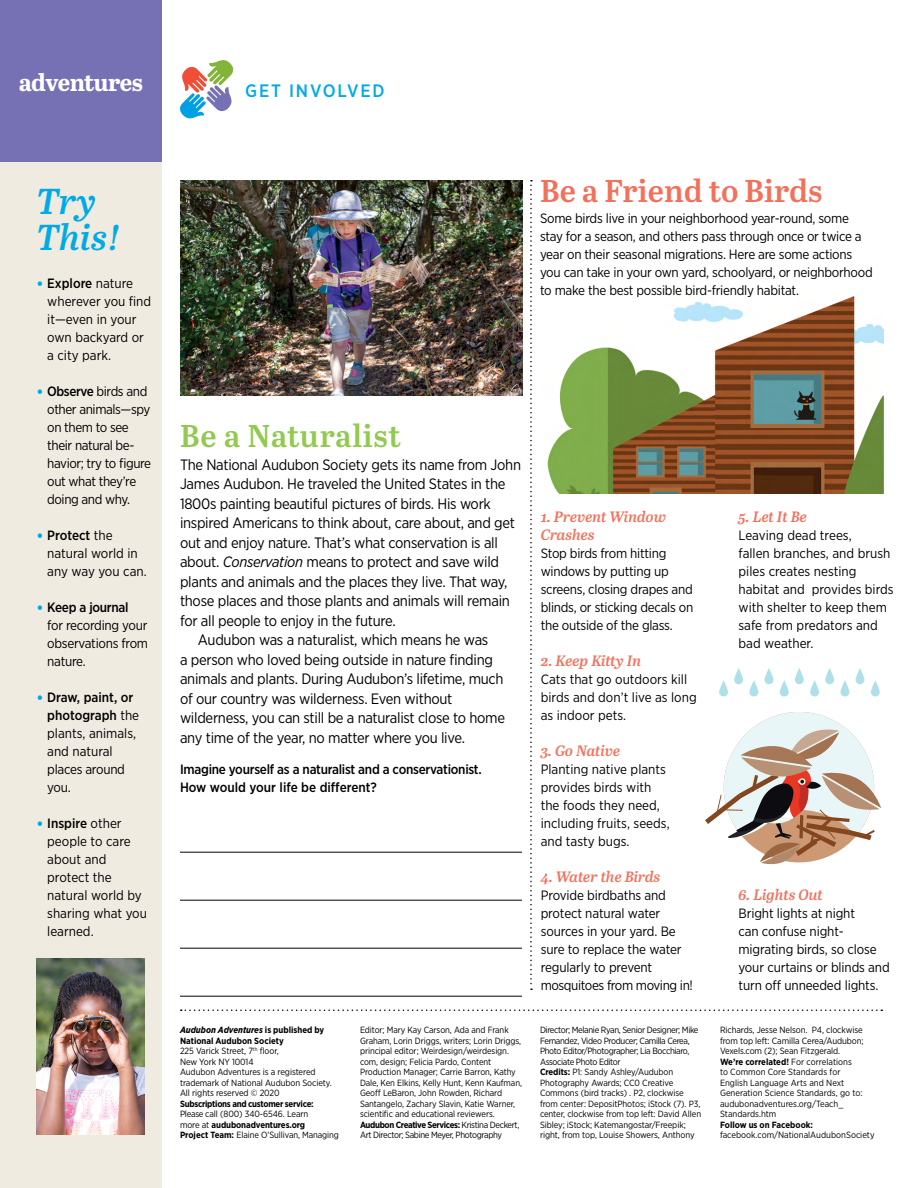
<style>
.page{position:relative;width:918px;height:1188px;background:#fff}
.page>*{position:absolute;margin:0;border:0;box-sizing:border-box;transform-origin:0 0}
.t1{font:italic 600 36px/36px "Abril Text";color:#00aae7}
.t2{font:600 31.5px "Abril Text";color:#f3705a}
.t3{font:600 31.5px "Abril Text";letter-spacing:.02em;color:#93c950}
.t4{font:700 24px "Abril Text";letter-spacing:-.025em;color:#fff}
.t5{font:500 18px "Gotham Narrow";letter-spacing:.1em;color:#00aae7}
.t6{font:15px "Gotham Narrow";letter-spacing:-.02em;color:#000}
.t7{font:italic 600 15px/18px "Abril Text";letter-spacing:-.005em;color:#f3705a}
.t8{font:13.5px/18px "Gotham Narrow";letter-spacing:-.02em;color:#000}
.t9{font:13.5px/18px "Gotham Narrow";color:#000}
.t10{font:500 13.5px/18px "Gotham Narrow";letter-spacing:-.02em;color:#000}
.t11{font:9px/10.5px "Gotham Narrow";letter-spacing:-.01em;color:#000}
.t12{font:700 9px "Gotham Narrow";letter-spacing:-.03em;color:#000}
.t13{font:700 9px "Gotham Narrow";color:#000}
.s1{font-size:18px;color:#00aae7}
.s2{font-weight:500}
.s3{font-style:italic}
.s4{font-weight:700;font-style:italic}
.s5{font-weight:700}
</style>
<div class="page">
<img style="left:547px;top:296px;width:337px;height:198px">
<div style="left:0;top:163px;width:162px;height:1025px;background:#f0ebe0"></div>
<hr style="left:180px;top:852px;width:342px;height:1px;background:#000">
<hr style="left:180px;top:900px;width:342px;height:1px;background:#000">
<hr style="left:180px;top:948px;width:342px;height:1px;background:#000">
<hr style="left:180px;top:996px;width:342px;height:1px;background:#000">
<img style="left:180px;top:180px;width:342px;height:216px">
<svg style="left:530px;top:180px;width:2px;height:810px"></svg>
<svg style="left:180px;top:60px;width:53px;height:58px"></svg>
<svg style="left:181px;top:1010px;width:701px;height:1px"></svg>
<svg style="left:734px;top:668px;width:9px;height:16px"></svg>
<svg style="left:795px;top:668px;width:9px;height:16px"></svg>
<svg style="left:856px;top:668px;width:8px;height:16px"></svg>
<svg style="left:749px;top:680px;width:9px;height:16px"></svg>
<svg style="left:810px;top:680px;width:9px;height:16px"></svg>
<svg style="left:871px;top:680px;width:9px;height:16px"></svg>
<svg style="left:719px;top:680px;width:9px;height:16px"></svg>
<svg style="left:780px;top:680px;width:9px;height:16px"></svg>
<svg style="left:841px;top:680px;width:8px;height:16px"></svg>
<svg style="left:765px;top:668px;width:8px;height:16px"></svg>
<svg style="left:825px;top:668px;width:9px;height:16px"></svg>
<svg style="left:705px;top:712px;width:176px;height:153px"></svg>
<div style="left:0;top:0;width:162px;height:162px;background:#7670b4"></div>
<img style="left:36px;top:959px;width:109px;height:175px">
<h3 class="t4" style="left:19px;top:64px;width:126px">adventures</h3>
<h3 class="t5" style="left:245px;top:79px;width:141px">GET INVOLVED</h3>
<h1 class="t1" style="left:36px;top:181px;width:87px">Try<br>This!</h1>
<h3 class="t9" style="left:47px;top:274px;width:105px;text-indent:-11px"><span class="s1">•</span> <span class="s2">Explore</span> nature wherever you find it—even in your own backyard or a city park.</h3>
<h3 class="t8" style="left:47px;top:382px;width:105px;text-indent:-11px"><span class="s1">•</span> <span class="s2">Observe</span> birds and other animals—spy on them to see their natural be&shy;havior; try to figure out what they’re doing and why.</h3>
<h3 class="t9" style="left:47px;top:526px;width:101px;text-indent:-11px"><span class="s1">•</span> <span class="s2">Protect</span> the natural world in any way you can.</h3>
<h3 class="t8" style="left:47px;top:598px;width:102px;text-indent:-11px"><span class="s1">•</span> <span class="s2">Keep a journal<br></span>for recording your observations from nature.</h3>
<h3 class="t9" style="left:47px;top:688px;width:93px;text-indent:-11px"><span class="s1">•</span> <span class="s2">Draw, paint, or photograph</span> the plants, animals, and natural places around you.</h3>
<h3 class="t9" style="left:47px;top:814px;width:101px;text-indent:-11px"><span class="s1">•</span> <span class="s2">Inspire</span> other people to care about and protect the natural world by sharing what you learned.</h3>
<h2 class="t2" style="left:540px;top:167px;width:284px">Be a Friend to Birds</h2>
<p class="t8" style="left:540px;top:209px;width:334px">Some birds live in your neighborhood year-round, some stay for a season, and others pass through once or twice a year on their seasonal migrations. Here are some actions you can take in your own yard, schoolyard, or neighborhood to make the best possible bird-friendly habitat.</p>
<h2 class="t3" style="left:180px;top:413px;width:223px">Be a Naturalist</h2>
<h3 class="t6" style="left:180px;top:455px;width:343px">The National Audubon Society gets its name from John</h3>
<h3 class="t6" style="left:180px;top:474px;width:327px">James Audubon. He traveled the United States in the</h3>
<h3 class="t6" style="left:180px;top:494px;width:313px">1800s painting beautiful pictures of birds. His work</h3>
<h3 class="t6" style="left:180px;top:513px;width:337px">inspired Americans to think about, care about, and get</h3>
<h3 class="t6" style="left:180px;top:533px;width:319px">out and enjoy nature. That’s what conservation is all</h3>
<h3 class="t6" style="left:180px;top:552px;width:321px">about. <span class="s3">Conservation</span> means to protect and save wild</h3>
<h3 class="t6" style="left:180px;top:572px;width:329px">plants and animals and the places they live. That way,</h3>
<h3 class="t6" style="left:180px;top:591px;width:331px">those places and those plants and animals will remain</h3>
<h3 class="t6" style="left:180px;top:611px;width:217px">for all people to enjoy in the future.</h3>
<h3 class="t6" style="left:198px;top:630px;width:292px">Audubon was a naturalist, which means he was</h3>
<h3 class="t6" style="left:180px;top:650px;width:315px">a person who loved being outside in nature finding</h3>
<h3 class="t6" style="left:180px;top:669px;width:325px">animals and plants. During Audubon’s lifetime, much</h3>
<h3 class="t6" style="left:180px;top:689px;width:274px">of our country was wilderness. Even without</h3>
<h3 class="t6" style="left:180px;top:708px;width:327px">wilderness, you can still be a naturalist close to home</h3>
<h3 class="t6" style="left:180px;top:728px;width:287px">any time of the year, no matter where you live.</h3>
<h3 class="t10" style="left:180px;top:760px;width:303px">Imagine yourself as a naturalist and a conservationist.<br>How would your life be different?</h3>
<h3 class="t7" style="left:541px;top:507px;width:127px">1. Prevent Window<br>Crashes</h3>
<h3 class="t8" style="left:541px;top:544px;width:154px">Stop birds from hitting windows by putting up screens, closing drapes and blinds, or sticking decals on the outside of the glass.</h3>
<h3 class="t7" style="left:541px;top:651px;width:102px">2. Keep Kitty In</h3>
<h3 class="t9" style="left:541px;top:670px;width:158px">Cats that go outdoors kill birds and don’t live as long as indoor pets.</h3>
<h3 class="t7" style="left:541px;top:741px;width:81px">3. Go Native</h3>
<h3 class="t9" style="left:541px;top:760px;width:130px">Planting native plants provides birds with the foods they need, including fruits, seeds, and tasty bugs.</h3>
<h3 class="t7" style="left:541px;top:867px;width:121px">4. Water the Birds</h3>
<h3 class="t8" style="left:541px;top:886px;width:154px">Provide birdbaths and protect natural water sources in your yard. Be sure to replace the water regularly to prevent mosquitoes from moving in!</h3>
<h3 class="t7" style="left:739px;top:507px;width:70px">5. Let It Be</h3>
<h3 class="t9" style="left:739px;top:526px;width:157px">Leaving dead trees,<br>fallen branches, and brush piles creates nesting habitat and provides birds with shelter to keep them safe from predators and bad weather.</h3>
<h3 class="t7" style="left:739px;top:885px;width:86px">6. Lights Out</h3>
<h3 class="t8" style="left:739px;top:904px;width:153px">Bright lights at night<br>can confuse night&shy;migrating birds, so close your curtains or blinds and turn off unneeded lights.</h3>
<p class="t11" style="left:180px;top:1025px;width:153px"><span class="s4">Audubon Adventures</span> <span class="s5">is published by<br>National Audubon Society<br></span>225 Varick Street, 7<sup>th</sup> floor,<br>New York NY 10014<br>Audubon Adventures is a registered trademark of National Audubon Society.<br>All rights reserved © 2020</p>
<p class="t12" style="left:180px;top:1098px;width:135px">Subscriptions and customer service:</p>
<p class="t11" style="left:180px;top:1109px;width:161px">Please call (800) 340-6546. Learn<br>more at <span class="s5">audubonadventures.org<br>Project Team:</span> Elaine O’Sullivan, Managing</p>
<p class="t11" style="left:360px;top:1025px;width:164px">Editor; Mary Kay Carson, Ada and Frank Graham, Lorin Driggs, writers; Lorin Driggs, principal editor; Weirdesign/weirdesign. com, design; Felicia Pardo, Content Production Manager; Carrie Barron, Kathy Dale, Ken Elkins, Kelly Hunt, Kenn Kaufman, Geoff LeBaron, John Rowden, Richard Santangelo, Zachary Slavin, Katie Warner, scientific and educational reviewers.<br><span class="s5">Audubon Creative Services:</span> Kristina Deckert, Art Director; Sabine Meyer, Photography</p>
<p class="t11" style="left:540px;top:1025px;width:163px">Director; Melanie Ryan, Senior Designer; Mike Fernandez, Video Producer; Camilla Cerea, Photo Editor/Photographer; Lia Bocchiaro, Associate Photo Editor<br><span class="s5">Credits:</span> P1: Sandy Ashley/Audubon Photography Awards; CC0 Creative Commons (bird tracks) . P2, clockwise from center: DepositPhotos; iStock (7). P3, center, clockwise from top left: David Allen Sibley; iStock; Katemangostar/Freepik; right, from top, Louise Showers, Anthony</p>
<p class="t11" style="left:720px;top:1025px;width:145px">Richards, Jesse Nelson. P4, clockwise from top left: Camilla Cerea/Audubon;<br>Vexels.com (2); Sean Fitzgerald.<br><span class="s5">We’re correlated!</span> For correlations<br>to Common Core Standards for<br>English Language Arts and Next<br>Generation Science Standards, go to: audubonadventures.org/Teach_<br>Standards.htm</p>
<p class="t13" style="left:720px;top:1119px;width:95px">Follow us on Facebook:</p>
<p class="t11" style="left:720px;top:1130px;width:156px">facebook.com/NationalAudubonSociety</p>
</div>
